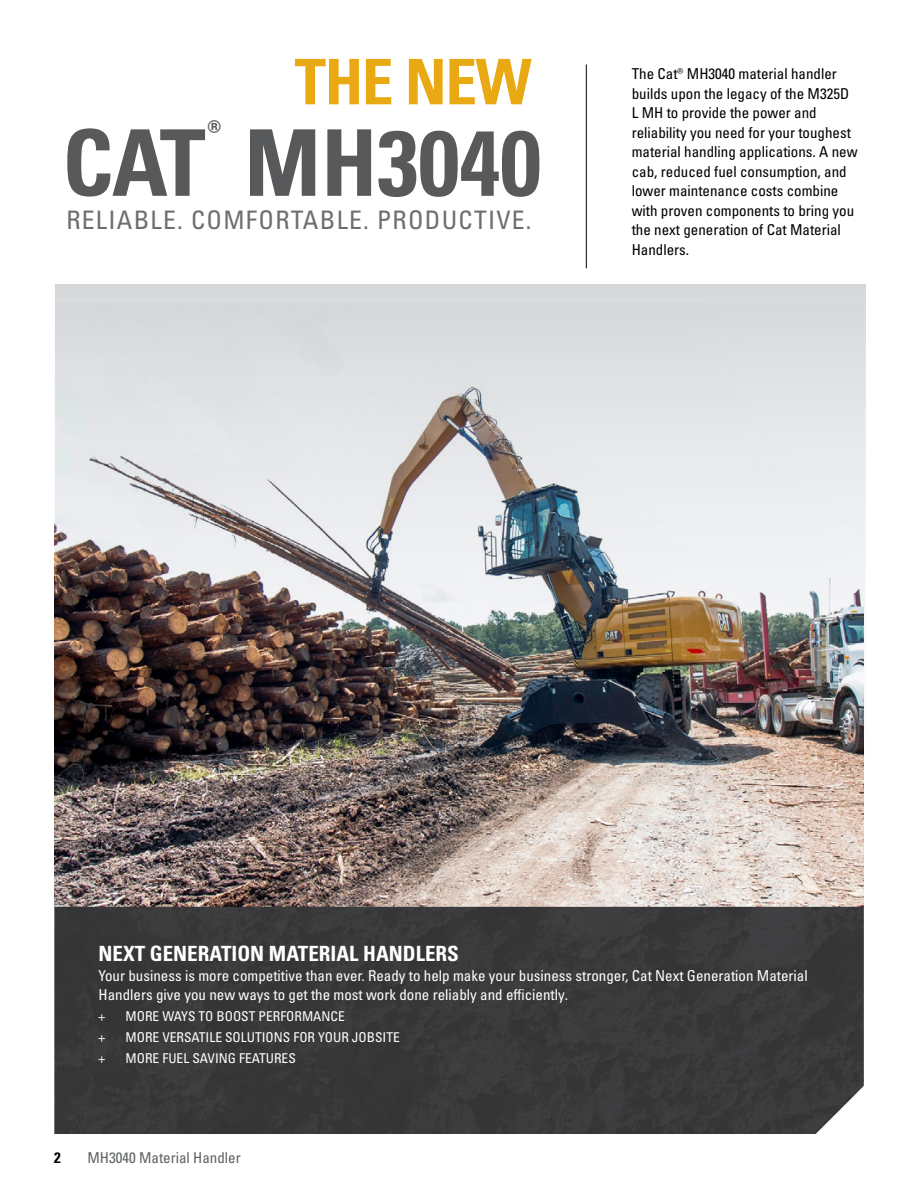
<style>
.page{position:relative;width:918px;height:1188px;background:#fff}
.page>*{position:absolute;margin:0;border:0;box-sizing:border-box;transform-origin:0 0}
.t1{font:92.1px "Univers LTCYR 67 Bold Cond";color:#58595b}
.t2{font:62.85px "Univers LTCYR 67 Bold Cond";letter-spacing:-.02em;color:#e9a913}
.t3{font:34.35px "Univers LTCYR 67 Bold Cond";color:#58595b}
.t4{font:condensed 25.5px "Univers LTCYR 57";letter-spacing:.05em;color:#6d6e71}
.t5{font:21px "Univers LTCYR 67 Bold Cond";color:#fff}
.t6{font:condensed 15px/19.5px "Univers LTCYR 57";color:#000}
.t7{font:condensed 15px/19.5px "Univers LTCYR 57";color:#fff}
.t8{font:condensed 15px "Univers LTCYR 57";color:#5e6263}
.t9{font:15px "Univers LTCYR 67 Bold Cond";color:#000}
.t10{font:condensed 13.5px "Univers LTCYR 57";color:#fff}
</style>
<div class="page">
<div style="left:54px;top:907px;width:810px;height:227px;background:#383839"></div>
<hr style="left:586px;top:64px;width:1px;height:204px;background:#000">
<img style="left:56px;top:284px;width:809px;height:623px">
<h2 class="t2" style="left:295px;top:43px;width:239px">THE NEW</h2>
<h3 class="t3" style="left:208px;top:111px;width:15px">®</h3>
<h1 class="t1" style="left:62px;top:107px;width:480px">CAT MH3040</h1>
<h3 class="t4" style="left:66px;top:204px;width:467px">RELIABLE. COMFORTABLE. PRODUCTIVE.</h3>
<p class="t6" style="left:632px;top:64px;width:227px">The Cat® MH3040 material handler builds upon the legacy of the M325D<br>L MH to provide the power and reliability you need for your toughest material handling applications. A new cab, reduced fuel consumption, and lower maintenance costs combine with proven components to bring you the next generation of Cat Material<br>Handlers.</p>
<h3 class="t5" style="left:99px;top:941px;width:362px">NEXT GENERATION MATERIAL HANDLERS</h3>
<p class="t7" style="left:99px;top:965px;width:711px">Your business is more competitive than ever. Ready to help make your business stronger, Cat Next Generation Material<br>Handlers give you new ways to get the most work done reliably and efficiently.</p>
<p class="t10" style="left:99px;top:1008px;width:8px">+</p>
<p class="t10" style="left:126px;top:1008px;width:221px">MORE WAYS TO BOOST PERFORMANCE</p>
<p class="t10" style="left:99px;top:1029px;width:8px">+</p>
<p class="t10" style="left:126px;top:1029px;width:276px">MORE VERSATILE SOLUTIONS FOR YOUR JOBSITE</p>
<p class="t10" style="left:99px;top:1050px;width:8px">+</p>
<p class="t10" style="left:126px;top:1050px;width:172px">MORE FUEL SAVING FEATURES</p>
<p class="t9" style="left:54px;top:1148px;width:8px">2</p>
<p class="t8" style="left:87px;top:1148px;width:155px">MH3040 Material Handler</p>
</div>
